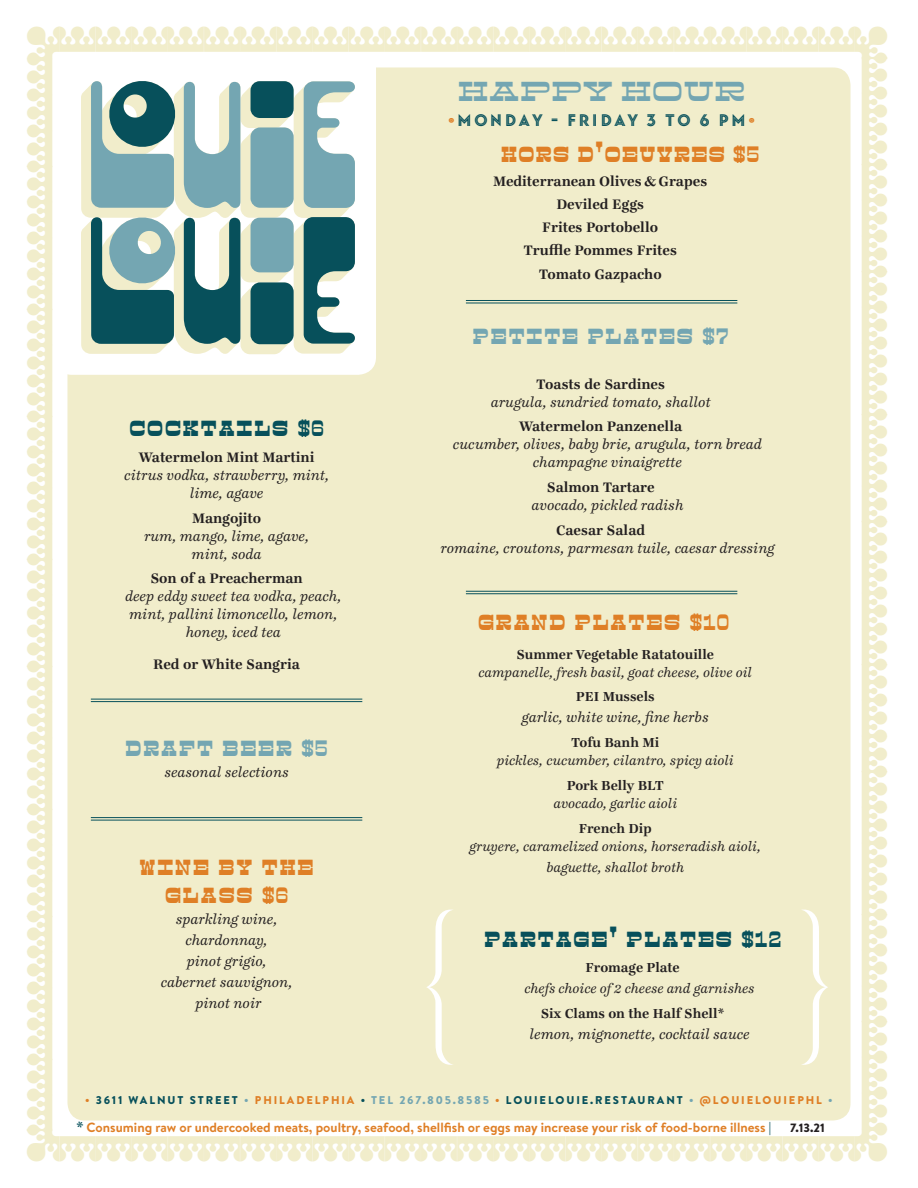
<style>
.page{position:relative;width:918px;height:1188px;background:#fff}
.page>*{position:absolute;margin:0;border:0;box-sizing:border-box;transform-origin:0 0}
.t1{font:36.15px/35.7px "Henriette Frames";color:#f1edcb}
.section_dinner_2{font:25.5px/28.5px "Cowhand Lite";letter-spacing:.1em;color:#df7f26;text-align:center}
.section_dinner_2-2{font:25.5px "Cowhand Lite";letter-spacing:.1em;color:#07505b}
.section_dinner_2-3{font:25.5px "Cowhand Lite";letter-spacing:.1em;color:#74a6b2}
.section_dinner_2-4{font:25.5px "Cowhand Lite";letter-spacing:.08em;color:#df7f26}
.section_dinner_2-5{font:24px "Cowhand Lite";letter-spacing:.1em;color:#74a6b2}
.cheese_plate{font:16.5px "Baro Line Four";letter-spacing:.15em;color:#07505b}
.item{font:italic 15px/18px "Ingeborg";color:#231f20;text-align:center}
.description{font:italic 15px/18px "Ingeborg";color:#231f20;text-align:center}
.item-2{font:700 15px "Ingeborg";letter-spacing:-.005em;color:#231f20}
.item_w_out_descripti{font:700 15px "Ingeborg";color:#231f20}
.section_dinner_2-6{font:italic 15px/21px "Ingeborg";color:#231f20;text-align:center}
.item_w_out_descripti-2{font:italic 15px "Ingeborg";color:#231f20}
.description-2{font:italic 14.25px/21px "Ingeborg";color:#231f20;text-align:center}
.item-3{font:700 14.25px "Ingeborg";letter-spacing:-.005em;color:#231f20}
.item_3_column{font:700 14.25px "Ingeborg";letter-spacing:-.005em;color:#231f20}
.t2{font:700 13.35px "Brandon Text";color:#df7f26}
.item-4{font:900 12px "Brandon Text";color:#231f20}
.t3{font:900 11.25px "Brandon Text";letter-spacing:.17em;color:#07505b}
.s1{color:#df7f26}
.s2{font-size:19.5px}
.s3{color:#74a6b2}
.s4{font-family:"Ingeborg";font-weight:800;font-style:italic;font-size:15px;color:#07505b}
.s5{color:#07505b}
</style>
<div class="page">
<div style="left:68px;top:68px;width:783px;height:1052px;background:#f1edcb;border-radius:17px"></div>
<div style="left:54px;top:46px;width:322px;height:329px;background:#fff;border-radius:18px"></div>
<svg style="left:81px;top:81px;width:274px;height:273px"></svg>
<div style="left:251px;top:81px;width:43px;height:37px;background:#07505b;border-radius:9px"></div>
<hr style="left:466px;top:591px;width:271px;height:1px;background:#07505b">
<hr style="left:466px;top:593px;width:271px;height:1px;background:#07505b">
<hr style="left:466px;top:300px;width:271px;height:1px;background:#07505b">
<hr style="left:466px;top:303px;width:271px;height:1px;background:#07505b">
<svg style="left:802px;top:909px;width:26px;height:156px"></svg>
<svg style="left:426px;top:909px;width:27px;height:156px"></svg>
<hr style="left:91px;top:699px;width:271px;height:1px;background:#07505b">
<hr style="left:91px;top:701px;width:271px;height:1px;background:#07505b">
<hr style="left:91px;top:817px;width:271px;height:1px;background:#07505b">
<hr style="left:91px;top:820px;width:271px;height:1px;background:#07505b">
<h1 class="t1" style="left:23px;top:24px;width:869px">abbbbbbbbbbbbbbbbbbbbbbc d<br>d<br>d<br>d<br>d<br>d<br>d<br>d<br>d<br>d<br>d<br>d<br>d<br>d<br>d<br>d<br>d<br>d<br>d<br>d<br>d<br>d<br>d<br>d<br>d<br>d<br>d<br>d<br>d<br>d</h1>
<h1 class="t1" style="left:891px;top:1164px;width:869px;rotate:-180deg">abbbbbbbbbbbbbbbbbbbbbbc d<br>d<br>d<br>d<br>d<br>d<br>d<br>d<br>d<br>d<br>d<br>d<br>d<br>d<br>d<br>d<br>d<br>d<br>d<br>d<br>d<br>d<br>d<br>d<br>d<br>d<br>d<br>d<br>d<br>d</h1>
<p class="section_dinner_2-5" style="left:459px;top:81px;width:287px">HAPPY HOUR</p>
<p class="cheese_plate" style="left:448px;top:111px;width:308px"><span class="s1">•</span>MONDAY - FRIDAY 3 TO 6 PM<span class="s1">•</span></p>
<p class="section_dinner_2-4" style="left:502px;top:141px;width:259px">hors d'oeuvres <span class="s2">$5</span></p>
<p class="item_w_out_descripti" style="left:493px;top:172px;width:216px">Mediterranean Olives &amp; Grapes</p>
<p class="item_w_out_descripti" style="left:556px;top:195px;width:89px">Deviled Eggs</p>
<p class="item_w_out_descripti" style="left:542px;top:218px;width:117px">Frites Portobello</p>
<p class="item_w_out_descripti" style="left:523px;top:241px;width:155px">Truffle Pommes Frites</p>
<p class="item_w_out_descripti" style="left:539px;top:265px;width:125px">Tomato Gazpacho</p>
<p class="section_dinner_2-3" style="left:473px;top:322px;width:256px">petite plates <span class="s2">$7</span></p>
<p class="item-2" style="left:536px;top:375px;width:130px">Toasts de Sardines</p>
<p class="item_w_out_descripti-2" style="left:491px;top:393px;width:221px">arugula, sundried tomato, shallot</p>
<p class="item-2" style="left:519px;top:417px;width:165px">Watermelon Panzenella</p>
<p class="description" style="left:453px;top:436px;width:311px">cucumber, olives, baby brie, arugula, torn bread champagne vinaigrette</p>
<p class="item-2" style="left:547px;top:478px;width:109px">Salmon Tartare</p>
<p class="description" style="left:531px;top:497px;width:154px">avocado, pickled radish</p>
<p class="item-2" style="left:556px;top:521px;width:90px">Caesar Salad</p>
<p class="description" style="left:441px;top:540px;width:335px">romaine, croutons, parmesan tuile, caesar dressing</p>
<p class="section_dinner_2-2" style="left:130px;top:414px;width:195px">cocktails <span class="s2">$6</span></p>
<p class="item-2" style="left:139px;top:448px;width:177px">Watermelon Mint Martini</p>
<p class="item" style="left:124px;top:467px;width:206px">citrus vodka, strawberry, mint, lime, agave</p>
<p class="item-2" style="left:192px;top:509px;width:71px">Mangojito</p>
<p class="item" style="left:144px;top:527px;width:167px">rum, mango, lime, agave, mint, soda</p>
<p class="item-2" style="left:150px;top:569px;width:154px">Son of a Preacherman</p>
<p class="item" style="left:125px;top:588px;width:218px">deep eddy sweet tea vodka, peach, mint, pallini limoncello, lemon, honey, iced tea</p>
<p class="item-2" style="left:153px;top:655px;width:148px">Red or White Sangria</p>
<p class="section_dinner_2" style="left:478px;top:606px;width:252px">grand plates <span class="s2">$10</span></p>
<p class="item-3" style="left:517px;top:645px;width:199px">Summer Vegetable Ratatouille</p>
<p class="description-2" style="left:479px;top:662px;width:275px">campanelle, fresh basil, goat cheese, olive oil</p>
<p class="item-3" style="left:576px;top:688px;width:80px">PEI Mussels</p>
<p class="item" style="left:522px;top:709px;width:189px">garlic, white wine, fine herbs</p>
<p class="item-3" style="left:571px;top:734px;width:90px">Tofu Banh Mi</p>
<p class="description-2" style="left:497px;top:751px;width:239px">pickles, cucumber, cilantro, spicy aioli</p>
<p class="item-3" style="left:567px;top:777px;width:99px">Pork Belly BLT</p>
<p class="description-2" style="left:553px;top:793px;width:125px">avocado, garlic aioli</p>
<p class="item_3_column" style="left:579px;top:819px;width:74px">French Dip</p>
<p class="description-2" style="left:470px;top:836px;width:293px">gruyere, caramelized onions, horseradish aioli, baguette, shallot broth</p>
<p class="section_dinner_2-3" style="left:126px;top:734px;width:203px">draft beer <span class="s2">$5</span></p>
<p class="section_dinner_2-6" style="left:164px;top:762px;width:126px">seasonal selections</p>
<p class="section_dinner_2" style="left:140px;top:851px;width:175px">wine by the glass <span class="s2">$6</span></p>
<p class="section_dinner_2-6" style="left:161px;top:909px;width:133px">sparkling wine, chardonnay,<br>pinot grigio, cabernet sauvignon, pinot noir</p>
<p class="section_dinner_2-2" style="left:485px;top:926px;width:298px">partage' plates <span class="s2">$12</span></p>
<p class="item-3" style="left:586px;top:959px;width:96px">Fromage Plate</p>
<p class="description-2" style="left:524px;top:979px;width:232px">chefs choice of 2 cheese and garnishes</p>
<p class="item-3" style="left:541px;top:1005px;width:185px">Six Clams on the Half Shell*</p>
<p class="description" style="left:529px;top:1026px;width:221px">lemon, mignonette, cocktail sauce</p>
<p class="t3" style="left:85px;top:1092px;width:749px"><span class="s1">•</span> 3611 WALNUT STREET <span class="s3">•</span> <span class="s1">PHILADELPHIA</span> • <span class="s3">TEL 267.805.8585</span> <span class="s1">•</span> LOUIELOUIE.RESTAURANT <span class="s3">•</span> <span class="s1">@LOUIELOUIEPHL</span> <span class="s3">•</span></p>
<p class="t2" style="left:75px;top:1118px;width:697px"><span class="s4">*</span> Consuming raw or undercooked meats, poultry, seafood, shellfish or eggs may increase your risk of food-borne illness <span class="s5">|</span></p>
<p class="item-4" style="left:790px;top:1119px;width:36px">7.13.21</p>
</div>
